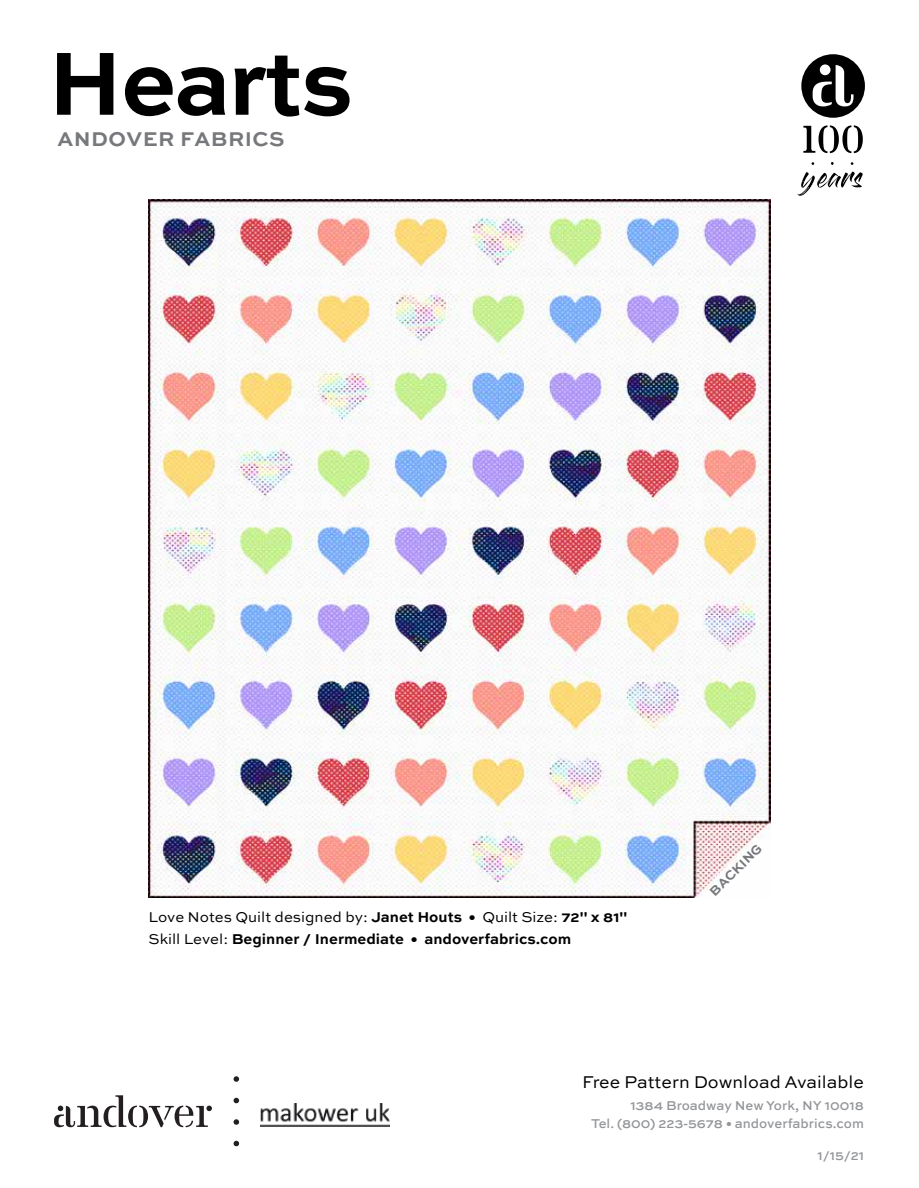
<style>
.page{position:relative;width:919px;height:1188px;background:#fff}
.page>*{position:absolute;margin:0;border:0;box-sizing:border-box;transform-origin:0 0}
.t1{font:700 94.5px "Sweet Sans";letter-spacing:-.025em;color:#000}
.t2{font:700 21px "Sweet Sans Pro";letter-spacing:.02em;color:#77787b}
.t3{font:18px "Sweet Sans";color:#000}
.t4{font:700 15px/22.5px "Sweet Sans Pro";color:#000}
.t5{font:500 13.5px/18px "Sweet Sans Pro";color:#939598;text-align:right}
.t6{font:700 13.5px "Sweet Sans Pro";color:#77787b}
.s1{font-weight:400}
</style>
<div class="page">
<img style="left:148px;top:200px;width:622px;height:698px">
<svg style="left:233px;top:1141px;width:6px;height:5px"></svg>
<svg style="left:233px;top:1119px;width:6px;height:6px"></svg>
<svg style="left:233px;top:1098px;width:6px;height:5px"></svg>
<svg style="left:233px;top:1076px;width:6px;height:6px"></svg>
<svg style="left:54px;top:1095px;width:158px;height:32px"></svg>
<img style="left:260px;top:1103px;width:129px;height:24px">
<div style="left:800px;top:54px;width:64px;height:64px;background:#000;border-radius:50%"></div>
<svg style="left:812px;top:65px;width:41px;height:41px"></svg>
<div style="left:819px;top:64px;width:11px;height:11px;background:#fff;border-radius:50%"></div>
<svg style="left:803px;top:125px;width:59px;height:28px"></svg>
<svg style="left:797px;top:172px;width:65px;height:24px"></svg>
<h1 class="t1" style="left:47px;top:28px;width:307px">Hearts</h1>
<h2 class="t2" style="left:58px;top:123px;width:228px">ANDOVER FABRICS</h2>
<p class="t4" style="left:148px;top:905px;width:480px"><span class="s1">Love Notes Quilt designed by:</span> Janet Houts • <span class="s1">Quilt Size:</span> 72" x 81"<br><span class="s1">Skill Level:</span> Beginner / Inermediate • andoverfabrics.com</p>
<p class="t6" style="left:704px;top:887px;width:70px;rotate:-45deg">BACKING</p>
<p class="t3" style="left:581px;top:1071px;width:283px">Free Pattern Download Available</p>
<p class="t5" style="left:590px;top:1096px;width:274px">1384 Broadway New York, NY 10018<br>Tel. (800) 223-5678 • andoverfabrics.com</p>
<p class="t5" style="left:817px;top:1146px;width:48px">1/15/21</p>
</div>
